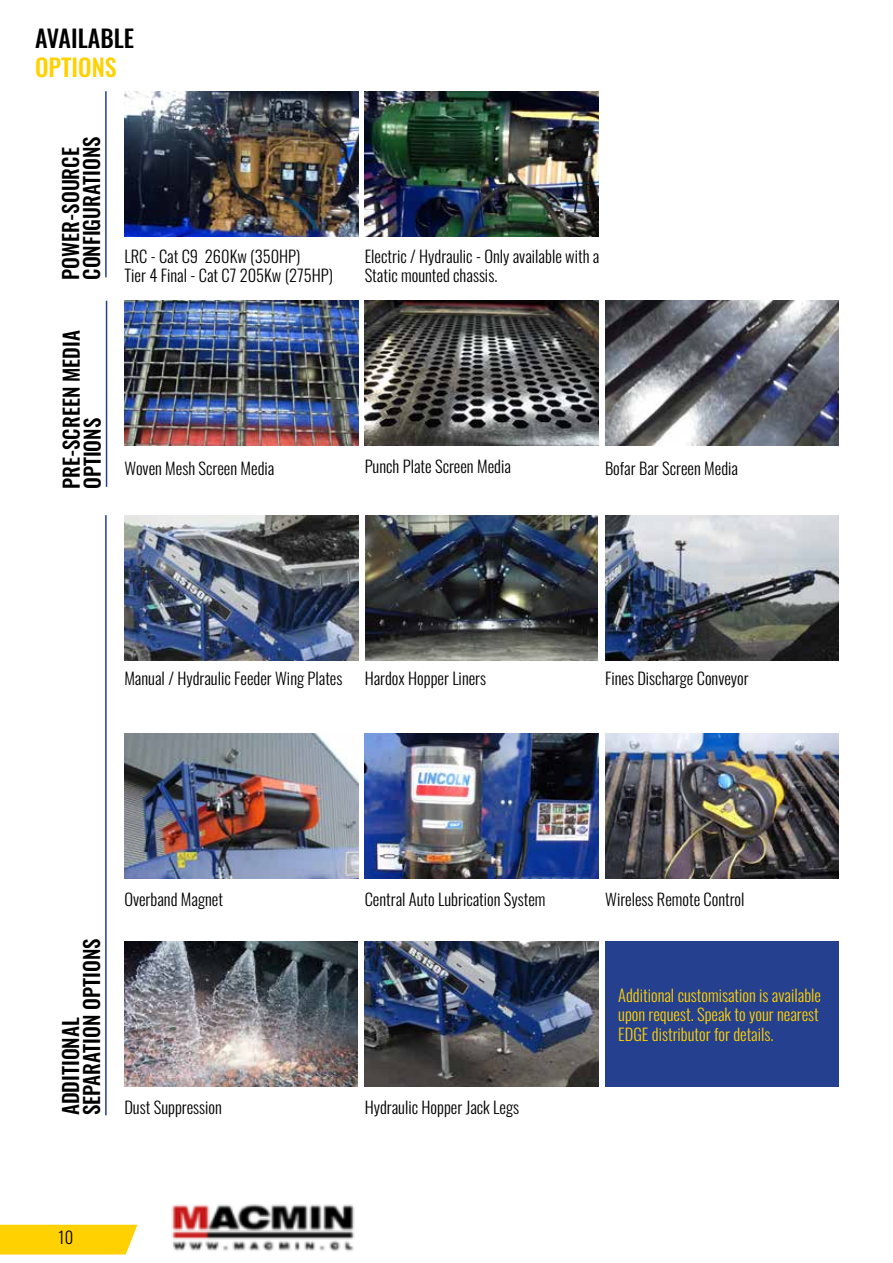
<style>
.page{position:relative;width:893px;height:1263px;background:#fff}
.page>*{position:absolute;margin:0;border:0;box-sizing:border-box;transform-origin:0 0}
.t1{font:500 24px "Oswald";color:#000}
.t2{font:500 24px "Oswald";color:#ffd100}
.t3{font:500 21px/21px "Oswald";color:#000}
.t4{font:300 16.5px/19.8px "Oswald";color:#000}
.t5{font:300 16.5px/19.8px "Oswald";color:#ffd100}
</style>
<div class="page">
<div style="left:0;top:1225px;width:137px;height:29px;background:#ffd100"></div>
<hr style="left:105px;top:91px;width:2px;height:186px;background:#25408f">
<img style="left:124px;top:91px;width:234px;height:145px">
<img style="left:365px;top:91px;width:233px;height:145px">
<hr style="left:105px;top:515px;width:2px;height:600px;background:#25408f">
<img style="left:124px;top:515px;width:234px;height:145px">
<img style="left:365px;top:515px;width:233px;height:145px">
<img style="left:605px;top:515px;width:234px;height:145px">
<hr style="left:106px;top:301px;width:1px;height:186px;background:#25408f">
<img style="left:365px;top:301px;width:233px;height:145px">
<img style="left:124px;top:301px;width:234px;height:145px">
<img style="left:605px;top:301px;width:234px;height:145px">
<img style="left:365px;top:733px;width:233px;height:145px">
<img style="left:124px;top:733px;width:234px;height:145px">
<div style="left:605px;top:941px;width:234px;height:145px;background:#25408f"></div>
<img style="left:365px;top:941px;width:233px;height:145px">
<img style="left:125px;top:941px;width:233px;height:145px">
<img style="left:605px;top:733px;width:234px;height:145px">
<img style="left:171px;top:1204px;width:184px;height:48px">
<h1 class="t1" style="left:35px;top:25px;width:100px">AVAILABLE</h1>
<h1 class="t2" style="left:35px;top:54px;width:83px">OPTIONS</h1>
<p class="t3" style="left:61px;top:280px;width:145px;rotate:-90deg">POWER-SOURCE<br>CONFIGURATIONS</p>
<p class="t3" style="left:62px;top:489px;width:161px;rotate:-90deg">PRE-SCREEN MEDIA<br>OPTIONS</p>
<p class="t4" style="left:124px;top:244px;width:210px">LRC - Cat C9 260Kw (350HP)<br>Tier 4 Final - Cat C7 205Kw (275HP)</p>
<p class="t4" style="left:365px;top:244px;width:236px">Electric / Hydraulic - Only available with a<br>Static mounted chassis.</p>
<p class="t4" style="left:365px;top:455px;width:148px">Punch Plate Screen Media</p>
<p class="t4" style="left:124px;top:456px;width:152px">Woven Mesh Screen Media</p>
<p class="t4" style="left:605px;top:456px;width:135px">Bofar Bar Screen Media</p>
<p class="t4" style="left:124px;top:667px;width:220px">Manual / Hydraulic Feeder Wing Plates</p>
<p class="t4" style="left:365px;top:667px;width:123px">Hardox Hopper Liners</p>
<p class="t4" style="left:605px;top:667px;width:145px">Fines Discharge Conveyor</p>
<p class="t3" style="left:61px;top:1115px;width:178px;rotate:-90deg">ADDITIONAL<br>SEPARATION OPTIONS</p>
<p class="t4" style="left:124px;top:887px;width:100px">Overband Magnet</p>
<p class="t4" style="left:124px;top:1095px;width:99px">Dust Suppression</p>
<p class="t4" style="left:59px;top:1226px;width:16px">10</p>
<p class="t4" style="left:365px;top:887px;width:182px">Central Auto Lubrication System</p>
<p class="t4" style="left:365px;top:1095px;width:156px">Hydraulic Hopper Jack Legs</p>
<p class="t4" style="left:605px;top:887px;width:141px">Wireless Remote Control</p>
<p class="t5" style="left:618px;top:983px;width:204px">Additional customisation is available upon request. Speak to your nearest<br>EDGE distributor for details.</p>
</div>
